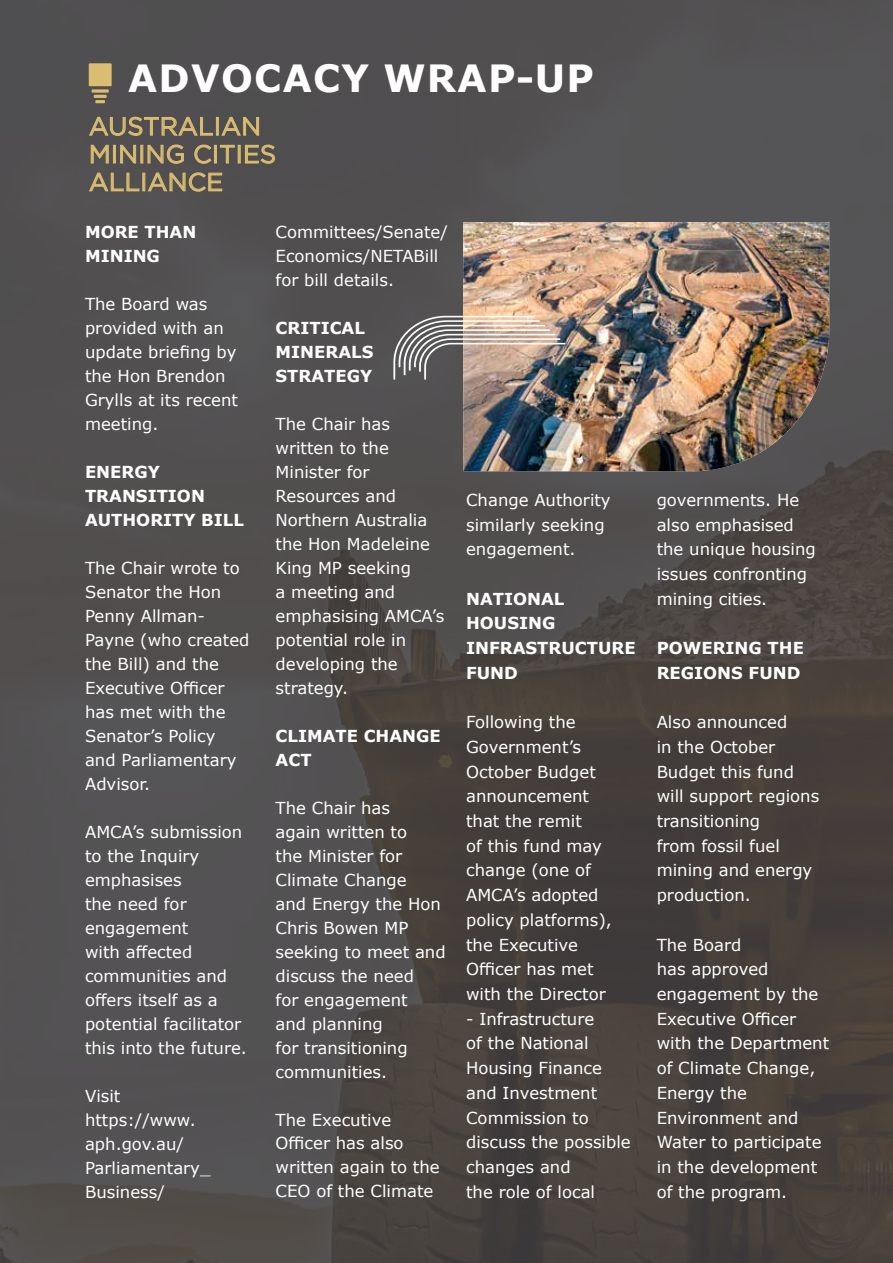
<style>
.page{position:relative;width:893px;height:1263px;background:#fff}
.page>*{position:absolute;margin:0;border:0;box-sizing:border-box;transform-origin:0 0}
.t1{font:700 37.5px "Verdana";letter-spacing:.035em;color:#fff}
.t2{font:25.35px/27.9px "Gotham";color:#dabc72}
.t3{font:16.5px/24px "Verdana";color:#fff}
.t4{font:700 16.5px/24px "Verdana";color:#fff}
</style>
<div class="page">
<img style="left:0;top:0;width:893px;height:1263px">
<div style="left:89px;top:63px;width:23px;height:23px;background:#dabc72"></div>
<svg style="left:92px;top:89px;width:17px;height:4px"></svg>
<svg style="left:94px;top:95px;width:13px;height:8px"></svg>
<img style="left:463px;top:222px;width:366px;height:249px">
<img style="left:393px;top:316px;width:173px;height:64px">
<h1 class="t1" style="left:128px;top:52px;width:467px">ADVOCACY WRAP-UP</h1>
<h2 class="t2" style="left:89px;top:112px;width:189px">AUSTRALIAN<br>MINING CITIES<br>ALLIANCE</h2>
<p class="t4" style="left:85px;top:220px;width:113px">MORE THAN<br>MINING</p>
<p class="t3" style="left:85px;top:292px;width:154px">The Board was provided with an update briefing by the Hon Brendon<br>Grylls at its recent meeting.</p>
<p class="t4" style="left:85px;top:460px;width:160px">ENERGY<br>TRANSITION<br>AUTHORITY BILL</p>
<p class="t3" style="left:85px;top:556px;width:166px">The Chair wrote to<br>Senator the Hon<br>Penny Allman-<br>Payne (who created the Bill) and the<br>Executive Officer has met with the<br>Senator’s Policy and Parliamentary<br>Advisor.</p>
<p class="t3" style="left:85px;top:820px;width:163px">AMCA’s submission to the Inquiry emphasises<br>the need for engagement<br>with affected communities and offers itself as a potential facilitator this into the future.</p>
<p class="t3" style="left:85px;top:1083px;width:127px">Visit https://www. aph.gov.au/<br>Parliamentary_<br>Business/</p>
<p class="t3" style="left:276px;top:220px;width:174px">Committees/Senate/<br>Economics/NETABill for bill details.</p>
<p class="t4" style="left:276px;top:316px;width:99px">CRITICAL<br>MINERALS<br>STRATEGY</p>
<p class="t3" style="left:276px;top:412px;width:170px">The Chair has written to the<br>Minister for<br>Resources and<br>Northern Australia the Hon Madeleine<br>King MP seeking<br>a meeting and emphasising AMCA’s potential role in developing the strategy.</p>
<p class="t4" style="left:276px;top:723px;width:167px">CLIMATE CHANGE<br>ACT</p>
<p class="t3" style="left:276px;top:795px;width:172px">The Chair has<br>again written to<br>the Minister for<br>Climate Change<br>and Energy the Hon<br>Chris Bowen MP seeking to meet and discuss the need<br>for engagement<br>and planning<br>for transitioning communities.</p>
<p class="t3" style="left:276px;top:1107px;width:166px">The Executive<br>Officer has also written again to the<br>CEO of the Climate</p>
<p class="t3" style="left:466px;top:487px;width:146px;line-height:24.8px">Change Authority similarly seeking engagement.</p>
<p class="t4" style="left:466px;top:586px;width:171px;line-height:24.8px">NATIONAL<br>HOUSING<br>INFRASTRUCTURE<br>FUND</p>
<p class="t3" style="left:466px;top:710px;width:147px;line-height:24.8px">Following the<br>Government’s<br>October Budget announcement that the remit<br>of this fund may change (one of<br>AMCA’s adopted policy platforms), the Executive<br>Officer has met with the Director</p>
<p class="t3" style="left:466px;top:1006px;width:166px;line-height:24.8px">- Infrastructure<br>of the National<br>Housing Finance and Investment<br>Commission to discuss the possible changes and<br>the role of local</p>
<p class="t3" style="left:657px;top:487px;width:161px;line-height:24.8px">governments. He also emphasised the unique housing issues confronting mining cities.</p>
<p class="t4" style="left:657px;top:635px;width:149px;line-height:24.8px">POWERING THE<br>REGIONS FUND</p>
<p class="t3" style="left:657px;top:710px;width:164px;line-height:24.8px">Also announced<br>in the October<br>Budget this fund will support regions transitioning<br>from fossil fuel mining and energy production.</p>
<p class="t3" style="left:657px;top:932px;width:174px;line-height:24.8px">The Board<br>has approved engagement by the<br>Executive Officer with the Department of Climate Change,<br>Energy the<br>Environment and<br>Water to participate in the development of the program.</p>
</div>
